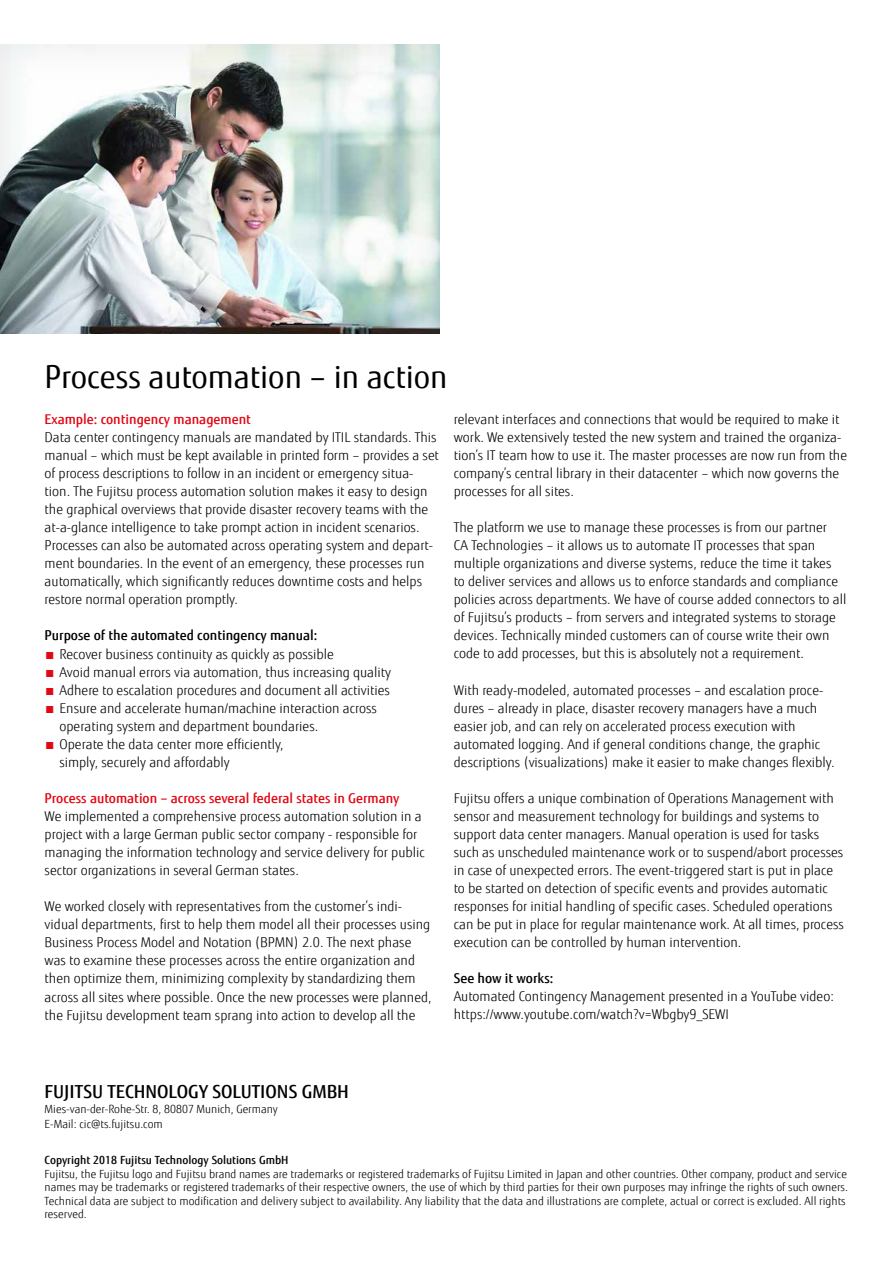
<style>
.page{position:relative;width:893px;height:1263px;background:#fff}
.page>*{position:absolute;margin:0;border:0;box-sizing:border-box;transform-origin:0 0}
.t1{font:31.5px "Fujitsu Sans";color:#000}
.t2{font:500 18px "Fujitsu Sans";color:#000}
.t3{font:300 13.5px/18px "Fujitsu Sans";color:#000}
.t4{font:500 13.5px "Fujitsu Sans";color:#e30613}
.t5{font:500 13.5px "Fujitsu Sans";color:#000}
.t6{font:300 11.25px/13.5px "Fujitsu Sans";color:#000}
.t7{font:500 11.25px "Fujitsu Sans";color:#000}
.s1{color:#e30613}
</style>
<div class="page">
<div style="left:0;top:45px;width:441px;height:291px;background:#d4d7db;opacity:.5"></div>
<h1 class="t1" style="left:45px;top:358px;width:404px">Process automation – in action</h1>
<p class="t4" style="left:45px;top:411px;width:208px">Example: contingency management</p>
<p class="t3" style="left:45px;top:428px;width:396px">Data center contingency manuals are mandated by ITIL standards. This manual – which must be kept available in printed form – provides a set of process descriptions to follow in an incident or emergency situa&shy;tion. The Fujitsu process automation solution makes it easy to design the graphical overviews that provide disaster recovery teams with the at-a-glance intelligence to take prompt action in incident scenarios.<br>Processes can also be automated across operating system and depart&shy;ment boundaries. In the event of an emergency, these processes run automatically, which significantly reduces downtime costs and helps restore normal operation promptly.</p>
<p class="t5" style="left:45px;top:627px;width:274px">Purpose of the automated contingency manual:</p>
<p class="t3" style="left:45px;top:645px;width:291px"><span class="s1">■</span> Recover business continuity as quickly as possible</p>
<p class="t3" style="left:45px;top:663px;width:348px"><span class="s1">■</span> Avoid manual errors via automation, thus increasing quality</p>
<p class="t3" style="left:45px;top:681px;width:347px"><span class="s1">■</span> Adhere to escalation procedures and document all activities</p>
<p class="t3" style="left:60px;top:699px;width:319px;text-indent:-15px"><span class="s1">■</span> Ensure and accelerate human/machine interaction across operating system and department boundaries.</p>
<p class="t3" style="left:60px;top:735px;width:226px;text-indent:-15px"><span class="s1">■</span> Operate the data center more efficiently, simply, securely and affordably</p>
<p class="t4" style="left:45px;top:790px;width:356px">Process automation – across several federal states in Germany</p>
<p class="t3" style="left:45px;top:807px;width:382px">We implemented a comprehensive process automation solution in a project with a large German public sector company - responsible for managing the information technology and service delivery for public sector organizations in several German states.</p>
<p class="t3" style="left:45px;top:898px;width:389px">We worked closely with representatives from the customer’s indi&shy;vidual departments, first to help them model all their processes using Business Process Model and Notation (BPMN) 2.0. The next phase was to examine these processes across the entire organization and then optimize them, minimizing complexity by standardizing them across all sites where possible. Once the new processes were planned, the Fujitsu development team sprang into action to develop all the</p>
<p class="t3" style="left:454px;top:410px;width:395px">relevant interfaces and connections that would be required to make it work. We extensively tested the new system and trained the organiza&shy;tion’s IT team how to use it. The master processes are now run from the company’s central library in their datacenter – which now governs the processes for all sites.</p>
<p class="t3" style="left:454px;top:518px;width:394px">The platform we use to manage these processes is from our partner<br>CA Technologies – it allows us to automate IT processes that span multiple organizations and diverse systems, reduce the time it takes<br>to deliver services and allows us to enforce standards and compliance policies across departments. We have of course added connectors to all of Fujitsu’s products – from servers and integrated systems to storage devices. Technically minded customers can of course write their own code to add processes, but this is absolutely not a requirement.</p>
<p class="t3" style="left:454px;top:681px;width:382px">With ready-modeled, automated processes – and escalation proce&shy;dures – already in place, disaster recovery managers have a much easier job, and can rely on accelerated process execution with automated logging. And if general conditions change, the graphic descriptions (visualizations) make it easier to make changes flexibly.</p>
<p class="t3" style="left:454px;top:789px;width:392px">Fujitsu offers a unique combination of Operations Management with sensor and measurement technology for buildings and systems to support data center managers. Manual operation is used for tasks such as unscheduled maintenance work or to suspend/abort processes in case of unexpected errors. The event-triggered start is put in place to be started on detection of specific events and provides automatic responses for initial handling of specific cases. Scheduled operations can be put in place for regular maintenance work. At all times, process execution can be controlled by human intervention.</p>
<p class="t5" style="left:454px;top:970px;width:101px">See how it works:</p>
<p class="t3" style="left:454px;top:988px;width:382px">Automated Contingency Management presented in a YouTube video: https://www.youtube.com/watch?v=Wbgby9_SEWI</p>
<h2 class="t2" style="left:45px;top:1080px;width:306px">FUJITSU TECHNOLOGY SOLUTIONS GMBH</h2>
<p class="t6" style="left:45px;top:1101px;width:234px;line-height:15px">Mies-van-der-Rohe-Str. 8, 80807 Munich, Germany<br>E-Mail: cic@ts.fujitsu.com</p>
<p class="t7" style="left:45px;top:1153px;width:245px">Copyright 2018 Fujitsu Technology Solutions GmbH</p>
<p class="t6" style="left:45px;top:1167px;width:805px">Fujitsu, the Fujitsu logo and Fujitsu brand names are trademarks or registered trademarks of Fujitsu Limited in Japan and other countries. Other company, product and service names may be trademarks or registered trademarks of their respective owners, the use of which by third parties for their own purposes may infringe the rights of such owners.<br>Technical data are subject to modification and delivery subject to availability. Any liability that the data and illustrations are complete, actual or correct is excluded. All rights reserved.</p>
</div>
